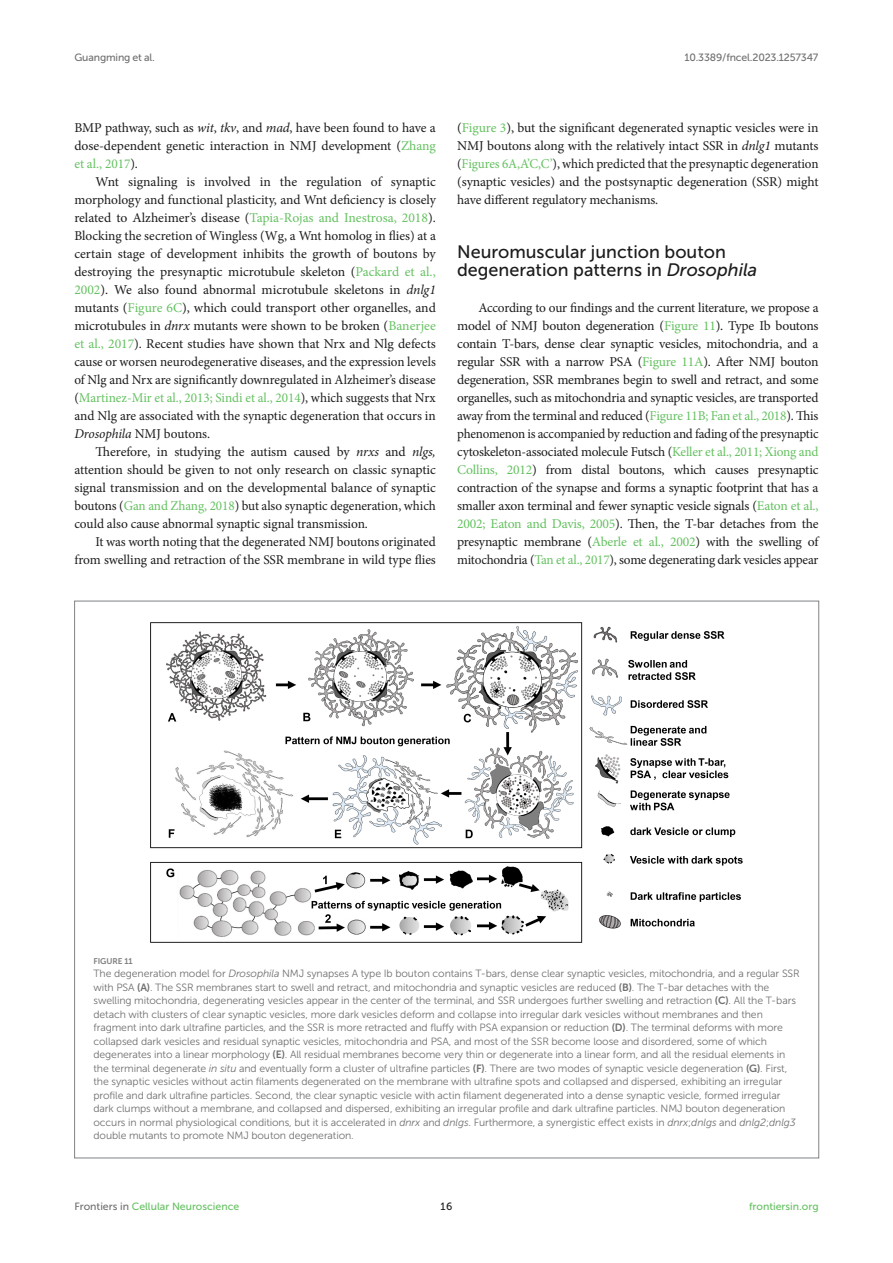
<style>
.page{position:relative;width:893px;height:1263px;background:#fff}
.page>*{position:absolute;margin:0;border:0;box-sizing:border-box;transform-origin:0 0}
.HEAD_2{font:18px/18px "Museo Sans 500";color:#1b1c1b}
.TEXT{font:13.5px/18px "Minion Pro";letter-spacing:-.005em;color:#1b1c1b;text-align:justify}
.TEXT_FLUSH{font:13.5px/18px "Minion Pro";letter-spacing:-.015em;color:#1b1c1b;text-align:justify}
.FIG_LEG{font:10.5px/13.5px "Museo Sans 300";letter-spacing:-.01em;color:#706f70}
.t1{font:10.5px "Museo Sans 500";color:#65c161}
.t2{font:10.5px "Museo Sans 500";letter-spacing:-.015em;color:#706f70}
.t3{font:10.5px "Museo Sans 500";color:#1b1c1b}
.FIG_HD{font:8.25px "Museo Sans 700";letter-spacing:-.01em;color:#7e7f7f}
.s1{font-style:italic}
.s2{color:#65c161}
.s3{font-family:"Museo Sans 700"}
.s4{color:#706f70}
</style>
<div class="page">
<img style="left:150px;top:622px;width:593px;height:321px">
<p class="t2" style="left:74px;top:51px;width:82px">Guangming et al.</p>
<p class="t2" style="left:684px;top:51px;width:136px">10.3389/fncel.2023.1257347</p>
<p class="TEXT" style="left:74px;top:119px;width:363px">BMP pathway, such as <span class="s1">wit</span>, <span class="s1">tkv</span>, and <span class="s1">mad</span>, have been found to have a dose-dependent genetic interaction in NMJ development (<span class="s2">Zhang et al., 2017</span>).</p>
<p class="TEXT" style="left:74px;top:173px;width:363px;text-indent:21px">Wnt signaling is involved in the regulation of synaptic morphology and functional plasticity, and Wnt deficiency is closely related to Alzheimer’s disease (<span class="s2">Tapia-Rojas and Inestrosa, 2018</span>).<br>Blocking the secretion of Wingless (Wg, a Wnt homolog in flies) at a certain stage of development inhibits the growth of boutons by destroying the presynaptic microtubule skeleton (<span class="s2">Packard et al., 2002</span>). We also found abnormal microtubule skeletons in <span class="s1">dnlg1 </span>mutants (<span class="s2">Figure 6C</span>), which could transport other organelles, and microtubules in <span class="s1">dnrx</span> mutants were shown to be broken (<span class="s2">Banerjee et al., 2017</span>). Recent studies have shown that Nrx and Nlg defects cause or worsen neurodegenerative diseases, and the expression levels of Nlg and Nrx are significantly downregulated in Alzheimer’s disease (<span class="s2">Martinez-Mir et al., 2013; Sindi et al., 2014</span>), which suggests that Nrx and Nlg are associated with the synaptic degeneration that occurs in <span class="s1">Drosophila</span> NMJ boutons.</p>
<p class="TEXT" style="left:74px;top:443px;width:363px;text-indent:21px">Therefore, in studying the autism caused by <span class="s1">nrxs</span> and <span class="s1">nlgs, </span>attention should be given to not only research on classic synaptic signal transmission and on the developmental balance of synaptic boutons (<span class="s2">Gan and Zhang, 2018</span>) but also synaptic degeneration, which could also cause abnormal synaptic signal transmission.</p>
<p class="TEXT" style="left:74px;top:533px;width:363px;text-align:right">It was worth noting that the degenerated NMJ boutons originated from swelling and retraction of the SSR membrane in wild type flies</p>
<p class="TEXT" style="left:457px;top:119px;width:363px">(<span class="s2">Figure 3</span>), but the significant degenerated synaptic vesicles were in NMJ boutons along with the relatively intact SSR in <span class="s1">dnlg1</span> mutants (<span class="s2">Figures 6A,A’C,C’</span>), which predicted that the presynaptic degeneration (synaptic vesicles) and the postsynaptic degeneration (SSR) might have different regulatory mechanisms.</p>
<p class="HEAD_2" style="left:457px;top:243px;width:302px">Neuromuscular junction bouton degeneration patterns in <span class="s1">Drosophila</span></p>
<p class="TEXT_FLUSH" style="left:457px;top:299px;width:363px;text-indent:21px">According to our findings and the current literature, we propose a model of NMJ bouton degeneration (<span class="s2">Figure 11</span>). Type Ib boutons contain T-bars, dense clear synaptic vesicles, mitochondria, and a regular SSR with a narrow PSA (<span class="s2">Figure 11A</span>). After NMJ bouton degeneration, SSR membranes begin to swell and retract, and some organelles, such as mitochondria and synaptic vesicles, are transported away from the terminal and reduced (<span class="s2">Figure 11B; Fan et al., 2018</span>). This phenomenon is accompanied by reduction and fading of the presynaptic cytoskeleton-associated molecule Futsch (<span class="s2">Keller et al., 2011; Xiong and Collins, 2012</span>) from distal boutons, which causes presynaptic contraction of the synapse and forms a synaptic footprint that has a smaller axon terminal and fewer synaptic vesicle signals (<span class="s2">Eaton et al., 2002; Eaton and Davis, 2005</span>). Then, the T-bar detaches from the presynaptic membrane (<span class="s2">Aberle et al., 2002</span>) with the swelling of mitochondria (<span class="s2">Tan et al., 2017</span>), some degenerating dark vesicles appear</p>
<p class="FIG_HD" style="left:94px;top:956px;width:41px">FIGURE 11</p>
<p class="FIG_LEG" style="left:94px;top:967px;width:708px">The degeneration model for <span class="s1">Drosophila</span> NMJ synapses A type Ib bouton contains T-bars, dense clear synaptic vesicles, mitochondria, and a regular SSR with PSA <span class="s3">(A)</span>. The SSR membranes start to swell and retract, and mitochondria and synaptic vesicles are reduced <span class="s3">(B)</span>. The T-bar detaches with the swelling mitochondria, degenerating vesicles appear in the center of the terminal, and SSR undergoes further swelling and retraction <span class="s3">(C)</span>. All the T-bars detach with clusters of clear synaptic vesicles, more dark vesicles deform and collapse into irregular dark vesicles without membranes and then fragment into dark ultrafine particles, and the SSR is more retracted and fluffy with PSA expansion or reduction <span class="s3">(D)</span>. The terminal deforms with more collapsed dark vesicles and residual synaptic vesicles, mitochondria and PSA, and most of the SSR become loose and disordered, some of which degenerates into a linear morphology <span class="s3">(E)</span>. All residual membranes become very thin or degenerate into a linear form, and all the residual elements in the terminal degenerate <span class="s1">in situ</span> and eventually form a cluster of ultrafine particles <span class="s3">(F)</span>. There are two modes of synaptic vesicle degeneration <span class="s3">(G)</span>. First, the synaptic vesicles without actin filaments degenerated on the membrane with ultrafine spots and collapsed and dispersed, exhibiting an irregular profile and dark ultrafine particles. Second, the clear synaptic vesicle with actin filament degenerated into a dense synaptic vesicle, formed irregular dark clumps without a membrane, and collapsed and dispersed, exhibiting an irregular profile and dark ultrafine particles. NMJ bouton degeneration occurs in normal physiological conditions, but it is accelerated in <span class="s1">dnrx</span> and <span class="s1">dnlgs</span>. Furthermore, a synergistic effect exists in <span class="s1">dnrx</span>;<span class="s1">dnlgs</span> and <span class="s1">dnlg2</span>;<span class="s1">dnlg3 </span>double mutants to promote NMJ bouton degeneration.</p>
<p class="t1" style="left:74px;top:1200px;width:166px"><span class="s4">Frontiers in</span> Cellular Neuroscience</p>
<p class="t3" style="left:440px;top:1200px;width:13px">16</p>
<p class="t1" style="left:749px;top:1200px;width:71px">frontiersin.org</p>
</div>
